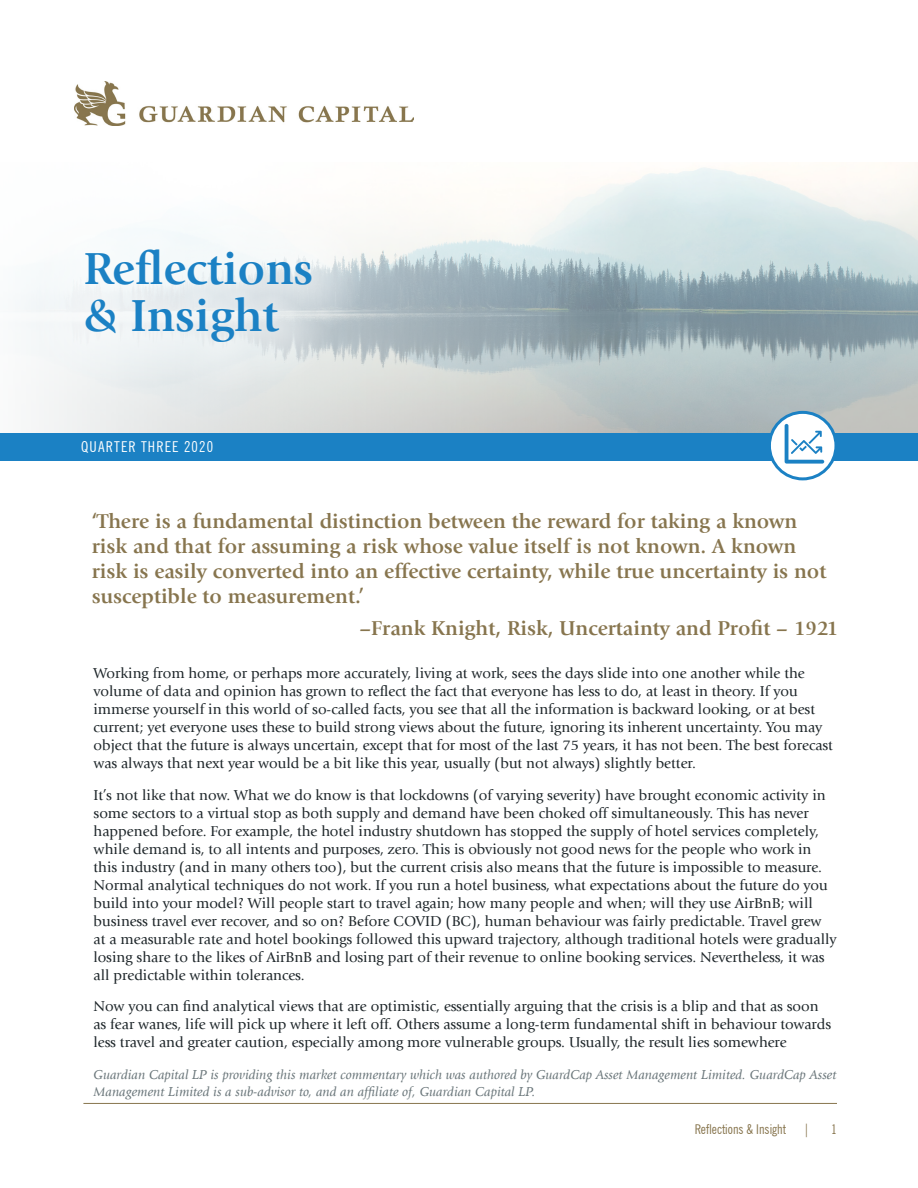
<style>
.page{position:relative;width:918px;height:1188px;background:#fff}
.page>*{position:absolute;margin:0;border:0;box-sizing:border-box;transform-origin:0 0}
.t1{font:700 46.95px/46.8px "Giovanni Std";color:#1b81c4}
.t2{font:700 21px/25.2px "Giovanni Std";color:#87754e}
.t3{font:15px/18px "Giovanni Std";color:#1d2529}
.t4{font:condensed 15px "News Gothic BT";letter-spacing:.08em;color:#fff}
.t5{font:italic 13.5px/16.2px "Giovanni Std";color:#6a767a}
.t6{font:condensed 13.5px "News Gothic BT";color:#87754e}
</style>
<div class="page">
<img style="left:75px;top:82px;width:338px;height:44px">
<img style="left:22px;top:162px;width:896px;height:271px">
<svg style="left:31px;top:196px;width:335px;height:199px;fill:#f2f5f6"></svg>
<div style="left:0;top:433px;width:918px;height:28px;background:#1b81c4"></div>
<hr style="left:83px;top:1103px;width:754px;height:1px;background:#87754e">
<svg style="left:769px;top:412px;width:67px;height:67px"></svg>
<svg style="left:785px;top:424px;width:39px;height:40px"></svg>
<div style="left:768px;top:411px;width:69px;height:69px;border:3px solid #1b81c4;border-radius:50%"></div>
<p class="t1" style="left:83px;top:245px;width:231px">Reflections &amp; Insight</p>
<p class="t4" style="left:81px;top:438px;width:134px">QUARTER THREE 2020</p>
<p class="t2" style="left:92px;top:508px;width:736px">‘There is a fundamental distinction between the reward for taking a known risk and that for assuming a risk whose value itself is not known. A known risk is easily converted into an effective certainty, while true uncertainty is not susceptible to measurement.’</p>
<p class="t2" style="left:360px;top:616px;width:480px">–Frank Knight, Risk, Uncertainty and Profit – 1921</p>
<p class="t3" style="left:94px;top:664px;width:741px">Working from home, or perhaps more accurately, living at work, sees the days slide into one another while the volume of data and opinion has grown to reflect the fact that everyone has less to do, at least in theory. If you immerse yourself in this world of so-called facts, you see that all the information is backward looking, or at best current; yet everyone uses these to build strong views about the future, ignoring its inherent uncertainty. You may object that the future is always uncertain, except that for most of the last 75 years, it has not been. The best forecast was always that next year would be a bit like this year, usually (but not always) slightly better.</p>
<p class="t3" style="left:94px;top:786px;width:745px">It’s not like that now. What we do know is that lockdowns (of varying severity) have brought economic activity in some sectors to a virtual stop as both supply and demand have been choked off simultaneously. This has never happened before. For example, the hotel industry shutdown has stopped the supply of hotel services completely, while demand is, to all intents and purposes, zero. This is obviously not good news for the people who work in this industry (and in many others too), but the current crisis also means that the future is impossible to measure.<br>Normal analytical techniques do not work. If you run a hotel business, what expectations about the future do you build into your model? Will people start to travel again; how many people and when; will they use AirBnB; will business travel ever recover, and so on? Before COVID (BC), human behaviour was fairly predictable. Travel grew at a measurable rate and hotel bookings followed this upward trajectory, although traditional hotels were gradually losing share to the likes of AirBnB and losing part of their revenue to online booking services. Nevertheless, it was all predictable within tolerances.</p>
<p class="t3" style="left:94px;top:997px;width:739px">Now you can find analytical views that are optimistic, essentially arguing that the crisis is a blip and that as soon as fear wanes, life will pick up where it left off. Others assume a long-term fundamental shift in behaviour towards less travel and greater caution, especially among more vulnerable groups. Usually, the result lies somewhere</p>
<p class="t5" style="left:94px;top:1067px;width:744px">Guardian Capital LP is providing this market commentary which was authored by GuardCap Asset Management Limited. GuardCap Asset<br>Management Limited is a sub-advisor to, and an affiliate of, Guardian Capital LP.</p>
<p class="t6" style="left:695px;top:1121px;width:93px">Reflections &amp; Insight</p>
<p class="t6" style="left:803px;top:1121px;width:8px">|</p>
<p class="t6" style="left:831px;top:1121px;width:7px">1</p>
</div>
